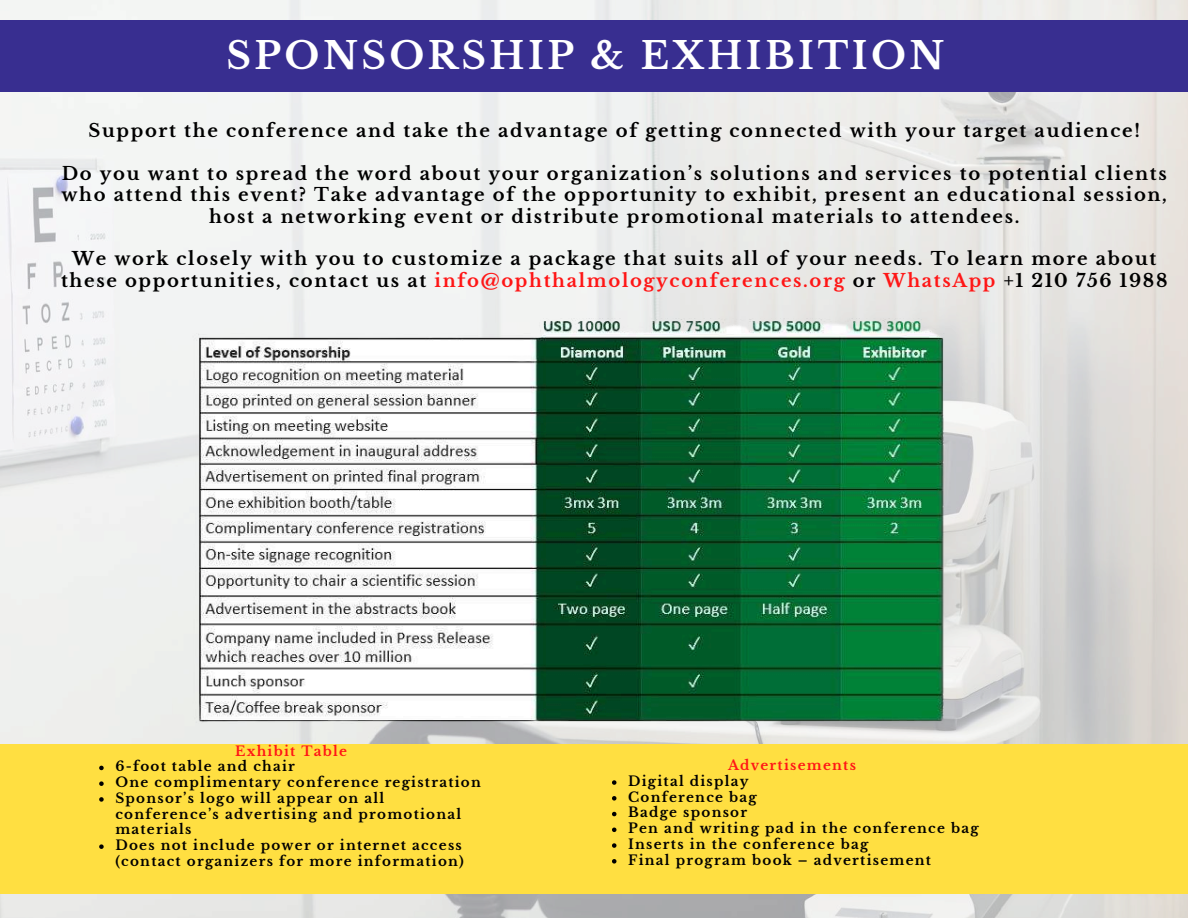
<style>
.page{position:relative;width:1188px;height:918px;background:#fff}
.page>*{position:absolute;margin:0;border:0;box-sizing:border-box;transform-origin:0 0}
.t1{font:700 37.05px "Libre Baskerville";letter-spacing:.095em;color:#fff}
.t2{font:700 18px/21.3px "Libre Baskerville";letter-spacing:.095em;color:#000;text-align:center}
.t3{font:700 13.5px/15.8px "Libre Baskerville";letter-spacing:.095em;color:#000}
.t4{font:700 13.5px "Libre Baskerville";letter-spacing:.095em;color:#ff1616}
.s1{color:#ff1616}
</style>
<div class="page">
<img style="left:0;top:0;width:1188px;height:918px">
<div style="left:0;top:744px;width:1188px;height:150px;background:#ffdf41"></div>
<img style="left:191px;top:304px;width:767px;height:427px">
<div style="left:0;top:20px;width:1188px;height:72px;background:#382e90"></div>
<svg style="left:99px;top:766px;width:5px;height:4px"></svg>
<svg style="left:99px;top:781px;width:5px;height:5px"></svg>
<svg style="left:99px;top:797px;width:5px;height:5px"></svg>
<svg style="left:99px;top:844px;width:5px;height:5px"></svg>
<svg style="left:612px;top:780px;width:4px;height:5px"></svg>
<svg style="left:612px;top:796px;width:4px;height:5px"></svg>
<svg style="left:612px;top:812px;width:4px;height:4px"></svg>
<svg style="left:612px;top:828px;width:4px;height:4px"></svg>
<svg style="left:612px;top:843px;width:4px;height:5px"></svg>
<svg style="left:612px;top:859px;width:4px;height:5px"></svg>
<h1 class="t1" style="left:226px;top:33px;width:720px">SPONSORSHIP &amp; EXHIBITION</h1>
<p class="t2" style="left:89px;top:120px;width:1053px">Support the conference and take the advantage of getting connected with your target audience!</p>
<p class="t2" style="left:62px;top:163px;width:1107px">Do you want to spread the word about your organization’s solutions and services to potential clients who attend this event? Take advantage of the opportunity to exhibit, present an educational session, host a networking event or distribute promotional materials to attendees.</p>
<p class="t2" style="left:61px;top:248px;width:1108px">We work closely with you to customize a package that suits all of your needs. To learn more about these opportunities, contact us at <span class="s1">info@ophthalmologyconferences.org</span> or <span class="s1">WhatsApp</span> +1 210 756 1988</p>
<p class="t4" style="left:235px;top:742px;width:114px">Exhibit Table</p>
<p class="t3" style="left:115px;top:759px;width:367px">6-foot table and chair<br>One complimentary conference registration Sponsor’s logo will appear on all conference’s advertising and promotional materials<br>Does not include power or internet access (contact organizers for more information)</p>
<p class="t4" style="left:728px;top:757px;width:129px">Advertisements</p>
<p class="t3" style="left:628px;top:773px;width:352px">Digital display<br>Conference bag<br>Badge sponsor<br>Pen and writing pad in the conference bag<br>Inserts in the conference bag<br>Final program book – advertisement</p>
</div>
